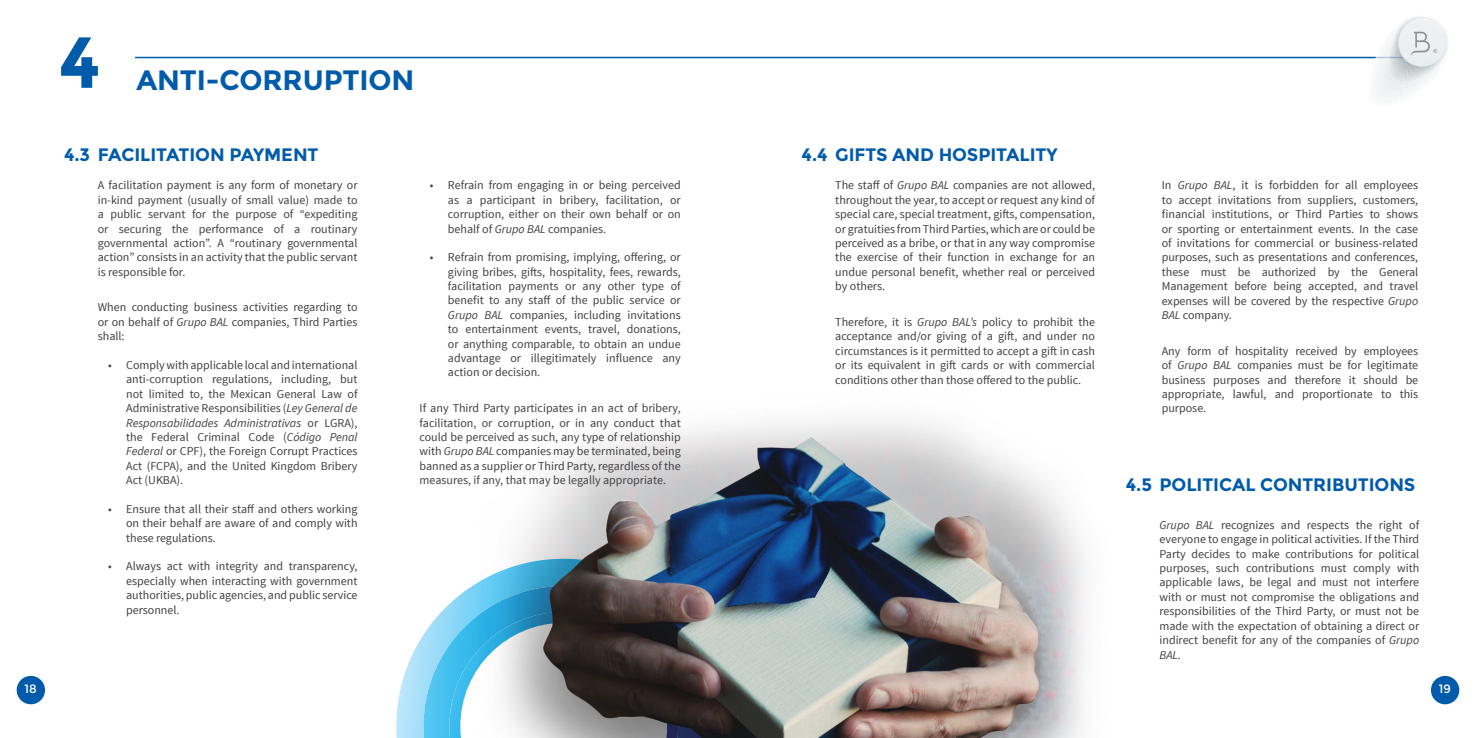
<style>
.page{position:relative;width:1475px;height:738px;background:#fff}
.page>*{position:absolute;margin:0;border:0;box-sizing:border-box;transform-origin:0 0}
.t1{font:700 72px "Montserrat";color:#005baa}
.t2{font:700 28px "Montserrat";letter-spacing:-.005em;color:#005baa}
.t3{font:700 18px "Montserrat";letter-spacing:-.005em;color:#005baa}
.t4{font:12px/14.4px "Source Sans Pro";color:#414042;text-align:justify}
.t5{font:12px "Montserrat";color:#fff}
.s1{font-style:italic}
</style>
<div class="page">
<svg style="left:396px;top:636px;width:27px;height:101px"></svg>
<svg style="left:423px;top:596px;width:36px;height:141px;background:#7bd2f4"></svg>
<img style="left:459px;top:420px;width:628px;height:317px">
<hr style="left:135px;top:57px;width:1282px;height:1px;background:#005baa">
<svg style="left:1358px;top:16px;width:90px;height:83px"></svg>
<div style="left:17px;top:675px;width:28px;height:28px;background:#005baa;border-radius:50%"></div>
<div style="left:1430px;top:675px;width:28px;height:28px;background:#005baa;border-radius:50%"></div>
<h1 class="t1" style="left:58px;top:19px;width:44px">4</h1>
<h2 class="t2" style="left:136px;top:64px;width:279px">ANTI-CORRUPTION</h2>
<h3 class="t3" style="left:64px;top:144px;width:256px">4.3 FACILITATION PAYMENT</h3>
<h3 class="t3" style="left:801px;top:144px;width:257px">4.4 GIFTS AND HOSPITALITY</h3>
<p class="t4" style="left:98px;top:178px;width:261px">A facilitation payment is any form of monetary or in-kind payment (usually of small value) made to a public servant for the purpose of “expediting or securing the performance of a routinary governmental action”. A “routinary governmental action” consists in an activity that the public servant is responsible for.</p>
<p class="t4" style="left:98px;top:300px;width:261px">When conducting business activities regarding to or on behalf of <span class="s1">Grupo BAL</span> companies, Third Parties shall:</p>
<p class="t4" style="left:126px;top:357px;width:233px;text-indent:-18px">• Comply with applicable local and international anti-corruption regulations, including, but not limited to, the Mexican General Law of Administrative Responsibilities (<span class="s1">Ley General de Responsabilidades Administrativas</span> or LGRA), the Federal Criminal Code (<span class="s1">Código Penal Federal</span> or CPF), the Foreign Corrupt Practices Act (FCPA), and the United Kingdom Bribery Act (UKBA).</p>
<p class="t4" style="left:126px;top:501px;width:233px;text-indent:-18px">• Ensure that all their staff and others working on their behalf are aware of and comply with these regulations.</p>
<p class="t4" style="left:126px;top:559px;width:233px;text-indent:-18px">• Always act with integrity and transparency, especially when interacting with government authorities, public agencies, and public service personnel.</p>
<p class="t4" style="left:448px;top:178px;width:234px;text-indent:-18px">• Refrain from engaging in or being perceived as a participant in bribery, facilitation, or corruption, either on their own behalf or on behalf of <span class="s1">Grupo BAL</span> companies.</p>
<p class="t4" style="left:448px;top:250px;width:234px;text-indent:-18px">• Refrain from promising, implying, offering, or giving bribes, gifts, hospitality, fees, rewards, facilitation payments or any other type of benefit to any staff of the public service or <span class="s1">Grupo BAL</span> companies, including invitations to entertainment events, travel, donations, or anything comparable, to obtain an undue advantage or illegitimately influence any action or decision.</p>
<p class="t4" style="left:419px;top:401px;width:263px">If any Third Party participates in an act of bribery, facilitation, or corruption, or in any conduct that could be perceived as such, any type of relationship with <span class="s1">Grupo BAL</span> companies may be terminated, being banned as a supplier or Third Party, regardless of the measures, if any, that may be legally appropriate.</p>
<p class="t4" style="left:835px;top:178px;width:261px">The staff of <span class="s1">Grupo BAL</span> companies are not allowed, throughout the year, to accept or request any kind of special care, special treatment, gifts, compensation, or gratuities from Third Parties, which are or could be perceived as a bribe, or that in any way compromise the exercise of their function in exchange for an undue personal benefit, whether real or perceived by others.</p>
<p class="t4" style="left:835px;top:314px;width:261px">Therefore, it is <span class="s1">Grupo BAL’s</span> policy to prohibit the acceptance and/or giving of a gift, and under no circumstances is it permitted to accept a gift in cash or its equivalent in gift cards or with commercial conditions other than those offered to the public.</p>
<p class="t4" style="left:1161px;top:178px;width:258px">In <span class="s1">Grupo BAL</span>, it is forbidden for all employees to accept invitations from suppliers, customers, financial institutions, or Third Parties to shows or sporting or entertainment events. In the case of invitations for commercial or business-related purposes, such as presentations and conferences, these must be authorized by the General Management before being accepted, and travel expenses will be covered by the respective <span class="s1">Grupo BAL</span> company.</p>
<p class="t4" style="left:1161px;top:343px;width:258px">Any form of hospitality received by employees of <span class="s1">Grupo BAL</span> companies must be for legitimate business purposes and therefore it should be appropriate, lawful, and proportionate to this purpose.</p>
<h3 class="t3" style="left:1125px;top:473px;width:291px">4.5 POLITICAL CONTRIBUTIONS</h3>
<p class="t4" style="left:1159px;top:517px;width:261px"><span class="s1">Grupo BAL</span> recognizes and respects the right of everyone to engage in political activities. If the Third Party decides to make contributions for political purposes, such contributions must comply with applicable laws, be legal and must not interfere with or must not compromise the obligations and responsibilities of the Third Party, or must not be made with the expectation of obtaining a direct or indirect benefit for any of the companies of <span class="s1">Grupo BAL.</span></p>
<p class="t5" style="left:25px;top:681px;width:14px">18</p>
<p class="t5" style="left:1438px;top:681px;width:13px">19</p>
</div>
